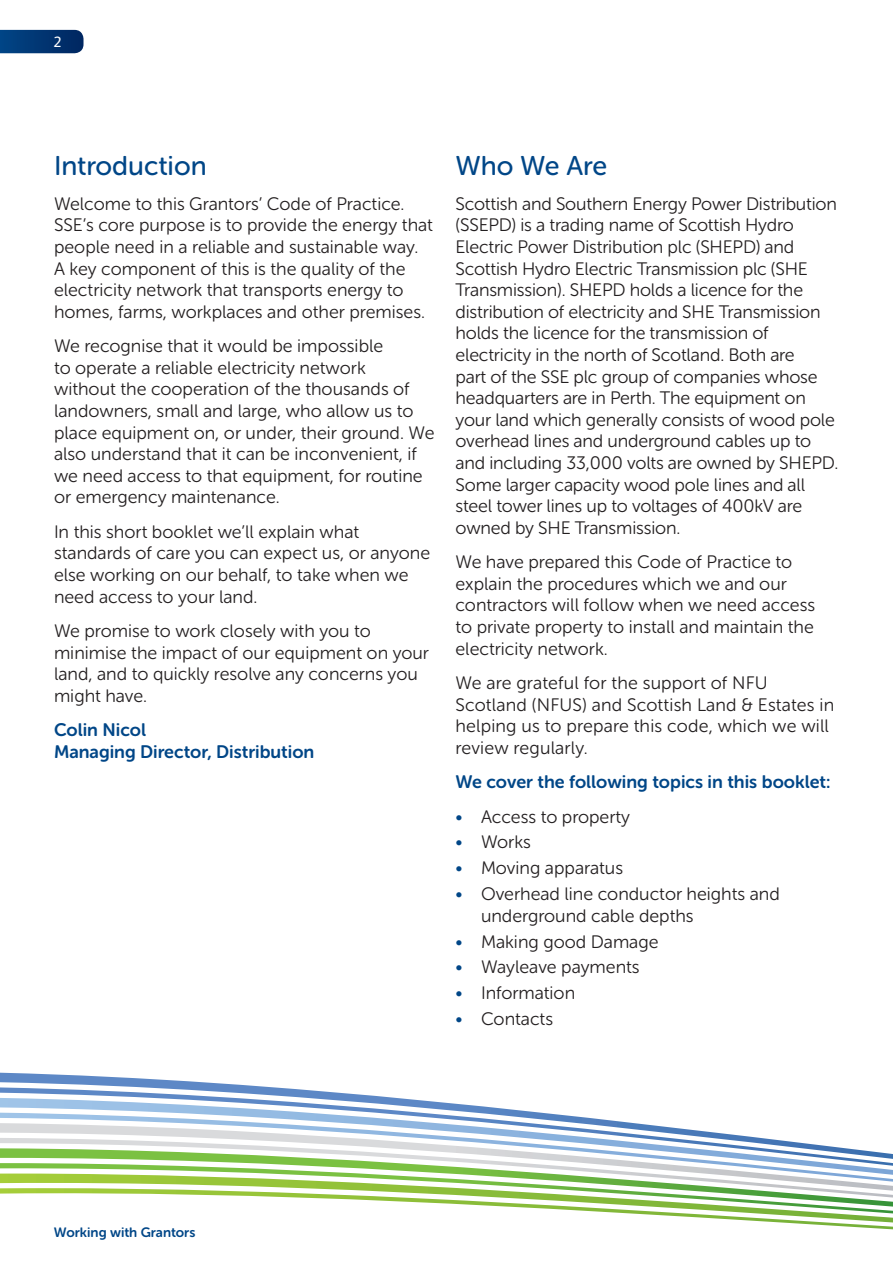
<style>
.page{position:relative;width:893px;height:1263px;background:#fff}
.page>*{position:absolute;margin:0;border:0;box-sizing:border-box;transform-origin:0 0}
.Heasing_2_-_blue{font:27px "Museo Sans Rounded 500";color:#004687}
.Main_body{font:18px/21.6px "Museo Sans Rounded 300";color:#231f20}
.Heavy_emphasis{font:18px/21.6px "Museo Sans Rounded 700";color:#004687}
.t1{font:15px "FS Albert Pro";color:#fff}
.t2{font:13.5px "Museo Sans Rounded 700";color:#004687}
.s1{color:#004687}
</style>
<div class="page">
<svg style="left:0;top:30px;width:84px;height:23px;background:#053975"></svg>
<svg style="left:0;top:1073px;width:268px;height:14px"></svg>
<svg style="left:0;top:1087px;width:396px;height:11px"></svg>
<svg style="left:0;top:1098px;width:543px;height:15px"></svg>
<svg style="left:0;top:1113px;width:632px;height:10px"></svg>
<svg style="left:0;top:1123px;width:761px;height:15px"></svg>
<svg style="left:0;top:1138px;width:843px;height:10px"></svg>
<svg style="left:0;top:1148px;width:893px;height:15px"></svg>
<svg style="left:0;top:1163px;width:893px;height:10px"></svg>
<svg style="left:0;top:1173px;width:893px;height:15px"></svg>
<svg style="left:0;top:1188px;width:893px;height:42px"></svg>
<p class="t1" style="left:54px;top:31px;width:10px">2</p>
<p class="Heasing_2_-_blue" style="left:54px;top:151px;width:154px">Introduction</p>
<p class="Main_body" style="left:54px;top:193px;width:381px">Welcome to this Grantors’ Code of Practice.<br>SSE’s core purpose is to provide the energy that people need in a reliable and sustainable way.<br>A key component of this is the quality of the electricity network that transports energy to homes, farms, workplaces and other premises.</p>
<p class="Main_body" style="left:54px;top:335px;width:382px">We recognise that it would be impossible<br>to operate a reliable electricity network<br>without the cooperation of the thousands of landowners, small and large, who allow us to place equipment on, or under, their ground. We also understand that it can be inconvenient, if we need access to that equipment, for routine or emergency maintenance.</p>
<p class="Main_body" style="left:54px;top:521px;width:378px">In this short booklet we’ll explain what standards of care you can expect us, or anyone else working on our behalf, to take when we need access to your land.</p>
<p class="Main_body" style="left:54px;top:620px;width:377px">We promise to work closely with you to minimise the impact of our equipment on your land, and to quickly resolve any concerns you might have.</p>
<p class="Heavy_emphasis" style="left:54px;top:719px;width:262px">Colin Nicol<br>Managing Director, Distribution</p>
<p class="Heasing_2_-_blue" style="left:455px;top:151px;width:153px">Who We Are</p>
<p class="Main_body" style="left:455px;top:193px;width:385px">Scottish and Southern Energy Power Distribution (SSEPD) is a trading name of Scottish Hydro Electric Power Distribution plc (SHEPD) and Scottish Hydro Electric Transmission plc (SHE Transmission). SHEPD holds a licence for the distribution of electricity and SHE Transmission holds the licence for the transmission of electricity in the north of Scotland. Both are<br>part of the SSE plc group of companies whose headquarters are in Perth. The equipment on your land which generally consists of wood pole overhead lines and underground cables up to and including 33,000 volts are owned by SHEPD.<br>Some larger capacity wood pole lines and all steel tower lines up to voltages of 400kV are owned by SHE Transmission.</p>
<p class="Main_body" style="left:455px;top:551px;width:361px">We have prepared this Code of Practice to explain the procedures which we and our contractors will follow when we need access to private property to install and maintain the electricity network.</p>
<p class="Main_body" style="left:455px;top:672px;width:380px">We are grateful for the support of NFU Scotland (NFUS) and Scottish Land &amp; Estates in helping us to prepare this code, which we will review regularly.</p>
<p class="Heavy_emphasis" style="left:455px;top:771px;width:376px">We cover the following topics in this booklet:</p>
<p class="Main_body" style="left:455px;top:806px;width:176px"><span class="s1">•</span> Access to property</p>
<p class="Main_body" style="left:455px;top:831px;width:77px"><span class="s1">•</span> Works</p>
<p class="Main_body" style="left:455px;top:857px;width:169px"><span class="s1">•</span> Moving apparatus</p>
<p class="Main_body" style="left:481px;top:883px;width:300px;text-indent:-26px"><span class="s1">•</span> Overhead line conductor heights and underground cable depths</p>
<p class="Main_body" style="left:455px;top:931px;width:205px"><span class="s1">•</span> Making good Damage</p>
<p class="Main_body" style="left:455px;top:956px;width:186px"><span class="s1">•</span> Wayleave payments</p>
<p class="Main_body" style="left:455px;top:982px;width:121px"><span class="s1">•</span> Information</p>
<p class="Main_body" style="left:455px;top:1008px;width:99px"><span class="s1">•</span> Contacts</p>
<p class="t2" style="left:54px;top:1225px;width:143px">Working with Grantors</p>
</div>
